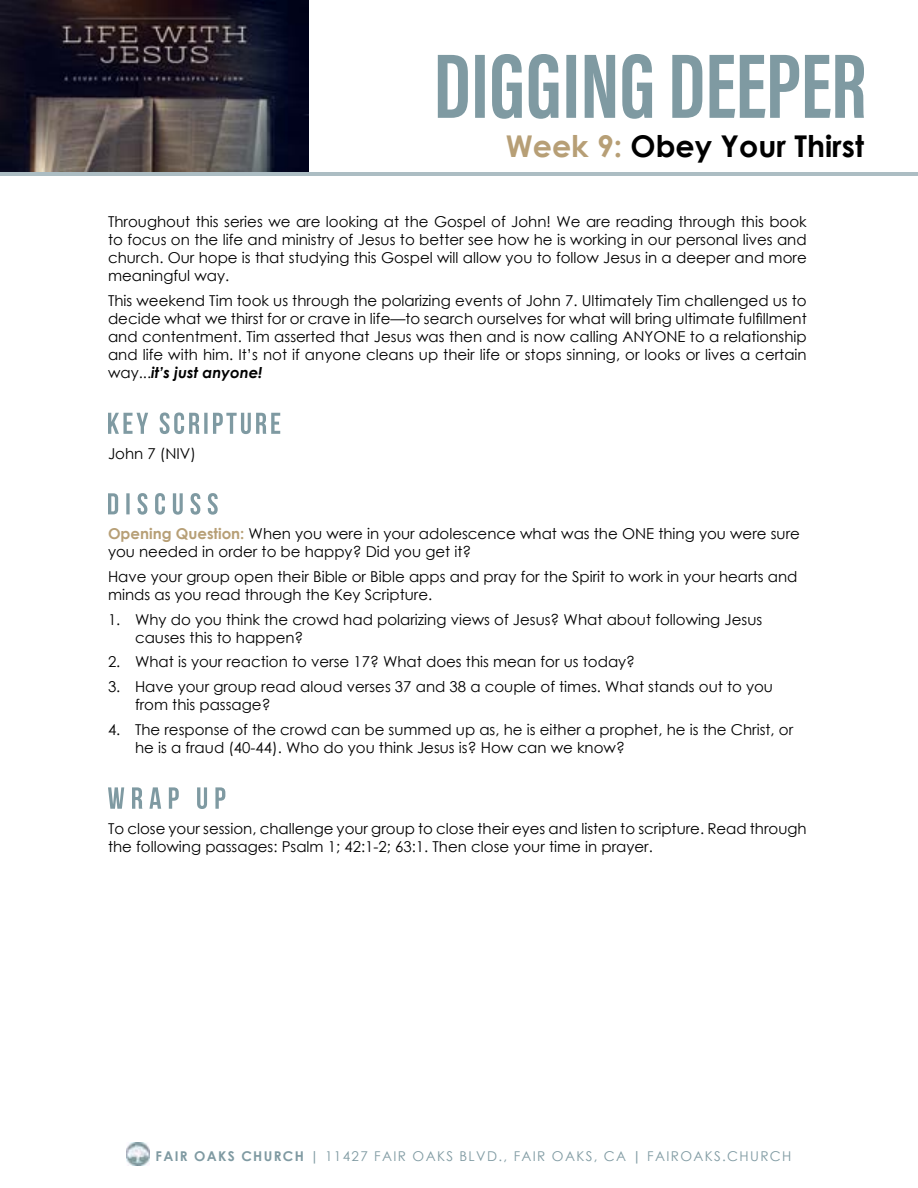
<style>
.page{position:relative;width:918px;height:1188px;background:#fff}
.page>*{position:absolute;margin:0;border:0;box-sizing:border-box;transform-origin:0 0}
.t1{font:700 30px "Century Gothic";color:#000}
.t2{font:15px/18px "Century Gothic";color:#000}
.t3{font:13.5px "Century Gothic";letter-spacing:.1em;color:#7f9aa2}
.s1{color:#b79f76}
.s2{font-weight:700;font-style:italic}
.s3{font-weight:700;color:#b79f76}
.s4{font-weight:700}
</style>
<div class="page">
<img style="left:0;top:0;width:308px;height:172px">
<svg style="left:108px;top:412px;width:172px;height:22px"></svg>
<svg style="left:108px;top:493px;width:110px;height:22px"></svg>
<svg style="left:108px;top:787px;width:117px;height:22px"></svg>
<svg style="left:438px;top:54px;width:426px;height:65px"></svg>
<img style="left:127px;top:1143px;width:22px;height:23px">
<hr style="left:0;top:172px;width:918px;height:4px;background:#acbdc3">
<h1 class="t1" style="left:506px;top:123px;width:360px"><span class="s1">Week 9:</span> Obey Your Thirst</h1>
<p class="t2" style="left:108px;top:213px;width:700px;text-align:justify">Throughout this series we are looking at the Gospel of John! We are reading through this book to focus on the life and ministry of Jesus to better see how he is working in our personal lives and church. Our hope is that studying this Gospel will allow you to follow Jesus in a deeper and more meaningful way.</p>
<p class="t2" style="left:108px;top:291px;width:700px;text-align:justify">This weekend Tim took us through the polarizing events of John 7. Ultimately Tim challenged us to decide what we thirst for or crave in life—to search ourselves for what will bring ultimate fulfillment and contentment. Tim asserted that Jesus was then and is now calling ANYONE to a relationship and life with him. It’s not if anyone cleans up their life or stops sinning, or looks or lives a certain way...<span class="s2">it’s just anyone!</span></p>
<p class="t2" style="left:108px;top:444px;width:90px">John 7 (NIV)</p>
<p class="t2" style="left:108px;top:525px;width:693px"><span class="s3">Opening Question:</span> When you were in your adolescence what was the ONE thing you were sure you needed in order to be happy? Did you get it?</p>
<p class="t2" style="left:108px;top:567px;width:691px">Have your group open their Bible or Bible apps and pray for the Spirit to work in your hearts and minds as you read through the Key Scripture.</p>
<p class="t2" style="left:135px;top:610px;width:629px;text-indent:-27px">1. Why do you think the crowd had polarizing views of Jesus? What about following Jesus causes this to happen?</p>
<p class="t2" style="left:108px;top:653px;width:529px">2. What is your reaction to verse 17? What does this mean for us today?</p>
<p class="t2" style="left:135px;top:678px;width:640px;text-indent:-27px">3. Have your group read aloud verses 37 and 38 a couple of times. What stands out to you from this passage?</p>
<p class="t2" style="left:135px;top:720px;width:660px;text-indent:-27px">4. The response of the crowd can be summed up as, he is either a prophet, he is the Christ, or he is a fraud (40-44). Who do you think Jesus is? How can we know?</p>
<p class="t2" style="left:108px;top:819px;width:700px">To close your session, challenge your group to close their eyes and listen to scripture. Read through the following passages: Psalm 1; 42:1-2; 63:1. Then close your time in prayer.</p>
<p class="t3" style="left:156px;top:1147px;width:637px"><span class="s4">FAIR OAKS CHURCH |</span> 11427 FAIR OAKS BLVD., FAIR OAKS, CA <span class="s4">|</span> FAIROAKS.CHURCH</p>
</div>
